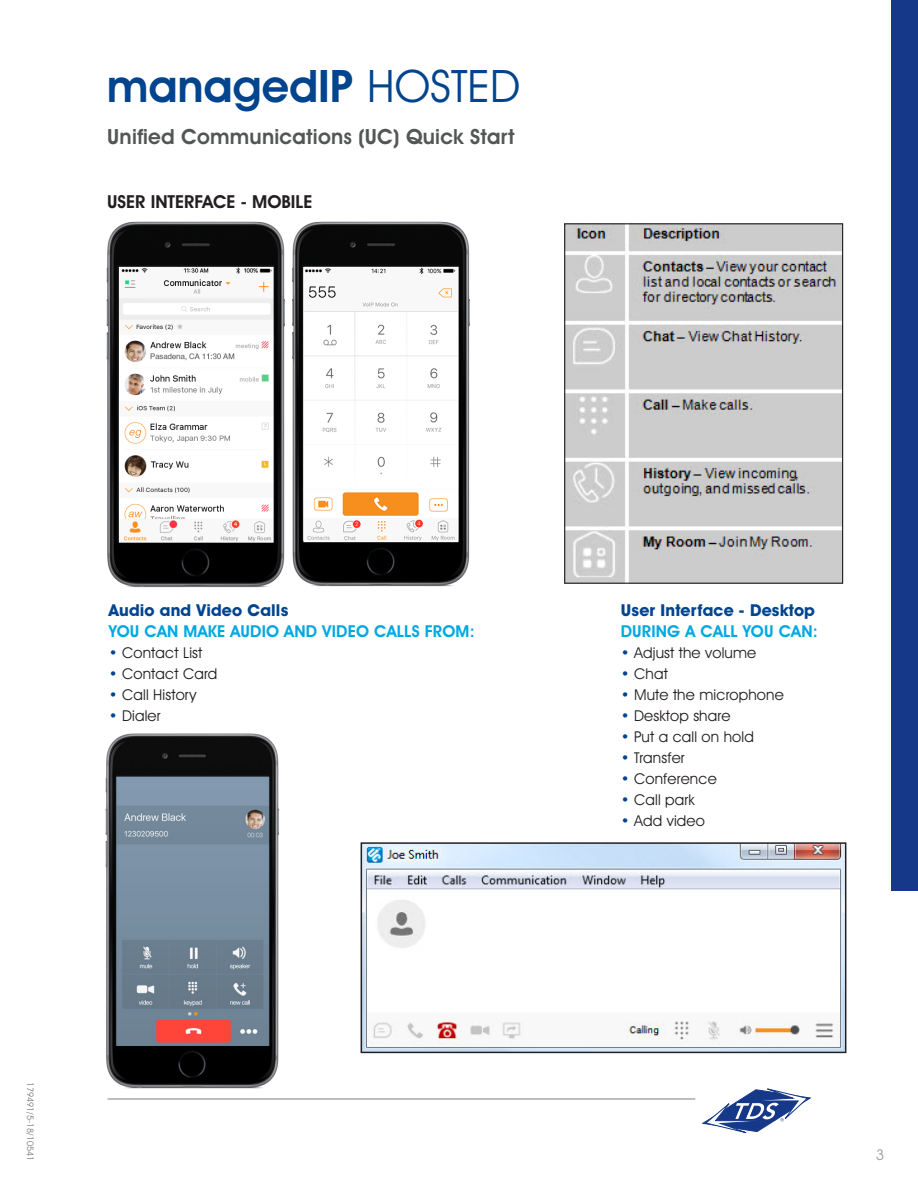
<style>
.page{position:relative;width:918px;height:1188px;background:#fff}
.page>*{position:absolute;margin:0;border:0;box-sizing:border-box;transform-origin:0 0}
.t1{font:600 45px "Avant Garde IT Cby BT";color:#02448d}
.t2{font:600 21px "Avant Garde IT Cby BT";letter-spacing:.01em;color:#545555}
.Head{font:600 18px "Avant Garde IT Cby BT";color:#231f20}
.Head-2{font:600 16.5px "Avant Garde IT Cby BT";letter-spacing:.01em;color:#00a8e2}
.Head-3{font:700 16.5px "Avant Garde IT Cby BT";letter-spacing:.01em;color:#02448d}
.Body{font:15px "Avant Garde IT Cby BT";letter-spacing:.01em;color:#231f20}
.t3{font:15px "Avant Garde IT Cby BT";color:#989999}
.t4{font:9px "Avant Garde IT Cby BT";color:#76787b}
.s1{font-weight:400}
.s2{color:#02448d}
</style>
<div class="page">
<div style="left:891px;top:0;width:27px;height:891px;background:#153889"></div>
<svg style="left:702px;top:1088px;width:109px;height:45px"></svg>
<hr style="left:108px;top:1098px;width:587px;height:2px;background:#a8a9ad">
<img style="left:566px;top:225px;width:275px;height:357px">
<div style="left:564px;top:223px;width:279px;height:361px;border:1px solid #231f20"></div>
<img style="left:106px;top:221px;width:364px;height:367px">
<img style="left:364px;top:845px;width:479px;height:205px">
<div style="left:361px;top:842px;width:485px;height:211px;border:2px solid #231f20"></div>
<img style="left:105px;top:733px;width:174px;height:356px">
<h1 class="t1" style="left:107px;top:59px;width:415px">managedIP <span class="s1">HOSTED</span></h1>
<h2 class="t2" style="left:107px;top:124px;width:409px">Unified Communications (UC) Quick Start</h2>
<p class="Head" style="left:107px;top:191px;width:207px">USER INTERFACE - MOBILE</p>
<p class="Head-3" style="left:109px;top:600px;width:181px">Audio and Video Calls</p>
<p class="Head-2" style="left:109px;top:621px;width:368px">YOU CAN MAKE AUDIO AND VIDEO CALLS FROM:</p>
<p class="Body" style="left:109px;top:643px;width:95px"><span class="s2">•</span> Contact List</p>
<p class="Body" style="left:109px;top:664px;width:110px"><span class="s2">•</span> Contact Card</p>
<p class="Body" style="left:109px;top:685px;width:89px"><span class="s2">•</span> Call History</p>
<p class="Body" style="left:109px;top:706px;width:53px"><span class="s2">•</span> Dialer</p>
<p class="t4" style="left:36px;top:1082px;width:81px;rotate:90deg">179491/5-18/10541</p>
<p class="Head-3" style="left:621px;top:600px;width:196px">User Interface - Desktop</p>
<p class="Head-2" style="left:621px;top:621px;width:199px">DURING A CALL YOU CAN:</p>
<p class="Body" style="left:621px;top:643px;width:137px"><span class="s2">•</span> Adjust the volume</p>
<p class="Body" style="left:621px;top:664px;width:49px"><span class="s2">•</span> Chat</p>
<p class="Body" style="left:621px;top:685px;width:165px"><span class="s2">•</span> Mute the microphone</p>
<p class="Body" style="left:621px;top:706px;width:111px"><span class="s2">•</span> Desktop share</p>
<p class="Body" style="left:621px;top:727px;width:135px"><span class="s2">•</span> Put a call on hold</p>
<p class="Body" style="left:621px;top:748px;width:65px"><span class="s2">•</span> Transfer</p>
<p class="Body" style="left:621px;top:769px;width:98px"><span class="s2">•</span> Conference</p>
<p class="Body" style="left:621px;top:790px;width:75px"><span class="s2">•</span> Call park</p>
<p class="Body" style="left:621px;top:811px;width:86px"><span class="s2">•</span> Add video</p>
<p class="t3" style="left:876px;top:1146px;width:10px">3</p>
</div>
